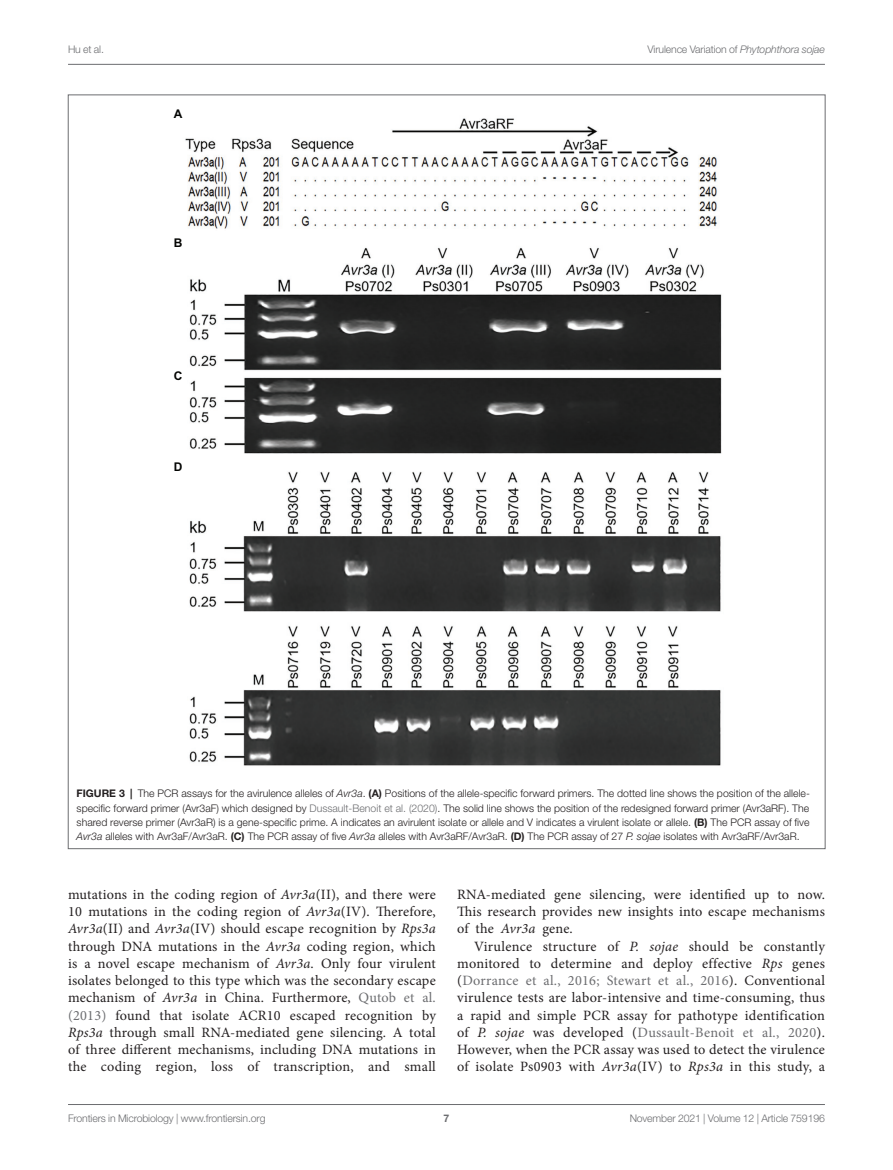
<style>
.page{position:relative;width:893px;height:1170px;background:#fff}
.page>*{position:absolute;margin:0;border:0;box-sizing:border-box;transform-origin:0 0}
.TEXT{font:14.25px/17.2px "Minion Pro";letter-spacing:.015em;color:#231f20;text-align:justify}
.t1{font:700 12px "Arial";color:#040503}
.FIG_LEG{font:300 10.5px/14.2px "Helvetica Neue LT Std";color:#231f20;text-align:justify}
.t2{font:300 10.5px "Helvetica Neue LT Std";letter-spacing:-.015em;color:#6c6d70}
.t3{font:700 10.5px "Helvetica Neue LT Std";color:#6c6d70}
.s1{font-style:italic}
.s2{font-weight:700}
.s3{color:#6c6d70}
</style>
<div class="page">
<hr style="left:68px;top:64px;width:757px;height:1px;background:#6c6d70">
<hr style="left:68px;top:1104px;width:757px;height:1px;background:#6c6d70">
<img style="left:185px;top:118px;width:537px;height:648px">
<p class="t2" style="left:68px;top:42px;width:37px">Hu et al.</p>
<p class="t2" style="left:647px;top:42px;width:179px">Virulence Variation of <span class="s1">Phytophthora sojae</span></p>
<p class="t1" style="left:174px;top:106px;width:10px">A</p>
<p class="t1" style="left:174px;top:235px;width:10px">B</p>
<p class="t1" style="left:174px;top:367px;width:10px">C</p>
<p class="t1" style="left:174px;top:458px;width:10px">D</p>
<p class="FIG_LEG" style="left:77px;top:786px;width:735px"><span class="s2">FIGURE 3 |</span> The PCR assays for the avirulence alleles of <span class="s1">Avr3a</span>. <span class="s2">(A)</span> Positions of the allele-specific forward primers. The dotted line shows the position of the allele&shy;specific forward primer (Avr3aF) which designed by <span class="s3">Dussault-Benoit et al. (2020)</span>. The solid line shows the position of the redesigned forward primer (Avr3aRF). The shared reverse primer (Avr3aR) is a gene-specific prime. A indicates an avirulent isolate or allele and V indicates a virulent isolate or allele. <span class="s2">(B)</span> The PCR assay of five <span class="s1">Avr3a</span> alleles with Avr3aF/Avr3aR. <span class="s2">(C)</span> The PCR assay of five <span class="s1">Avr3a</span> alleles with Avr3aRF/Avr3aR. <span class="s2">(D)</span> The PCR assay of 27 <span class="s1">P. sojae</span> isolates with Avr3aRF/Avr3aR.</p>
<p class="TEXT" style="left:68px;top:885px;width:369px">mutations in the coding region of <span class="s1">Avr3a</span>(II), and there were 10 mutations in the coding region of <span class="s1">Avr3a</span>(IV). Therefore, <span class="s1">Avr3a</span>(II) and <span class="s1">Avr3a</span>(IV) should escape recognition by <span class="s1">Rps3a </span>through DNA mutations in the <span class="s1">Avr3a</span> coding region, which is a novel escape mechanism of <span class="s1">Avr3a</span>. Only four virulent isolates belonged to this type which was the secondary escape mechanism of <span class="s1">Avr3a</span> in China. Furthermore, <span class="s3">Qutob et al. (2013)</span> found that isolate ACR10 escaped recognition by <span class="s1">Rps3a</span> through small RNA-mediated gene silencing. A total of three different mechanisms, including DNA mutations in the coding region, loss of transcription, and small</p>
<p class="TEXT" style="left:457px;top:885px;width:369px">RNA-mediated gene silencing, were identified up to now.<br>This research provides new insights into escape mechanisms of the <span class="s1">Avr3a</span> gene.</p>
<p class="TEXT" style="left:457px;top:937px;width:369px;text-indent:17px">Virulence structure of <span class="s1">P. sojae</span> should be constantly monitored to determine and deploy effective <span class="s1">Rps</span> genes (<span class="s3">Dorrance et al., 2016; Stewart et al., 2016</span>). Conventional virulence tests are labor-intensive and time-consuming, thus a rapid and simple PCR assay for pathotype identification of <span class="s1">P. sojae</span> was developed (<span class="s3">Dussault-Benoit et al., 2020</span>).<br>However, when the PCR assay was used to detect the virulence of isolate Ps0903 with <span class="s1">Avr3a</span>(IV) to <span class="s1">Rps3a</span> in this study, a</p>
<p class="t2" style="left:68px;top:1111px;width:199px">Frontiers in Microbiology | www.frontiersin.org</p>
<p class="t3" style="left:444px;top:1111px;width:7px">7</p>
<p class="t2" style="left:630px;top:1111px;width:197px">November 2021 | Volume 12 | Article 759196</p>
</div>
